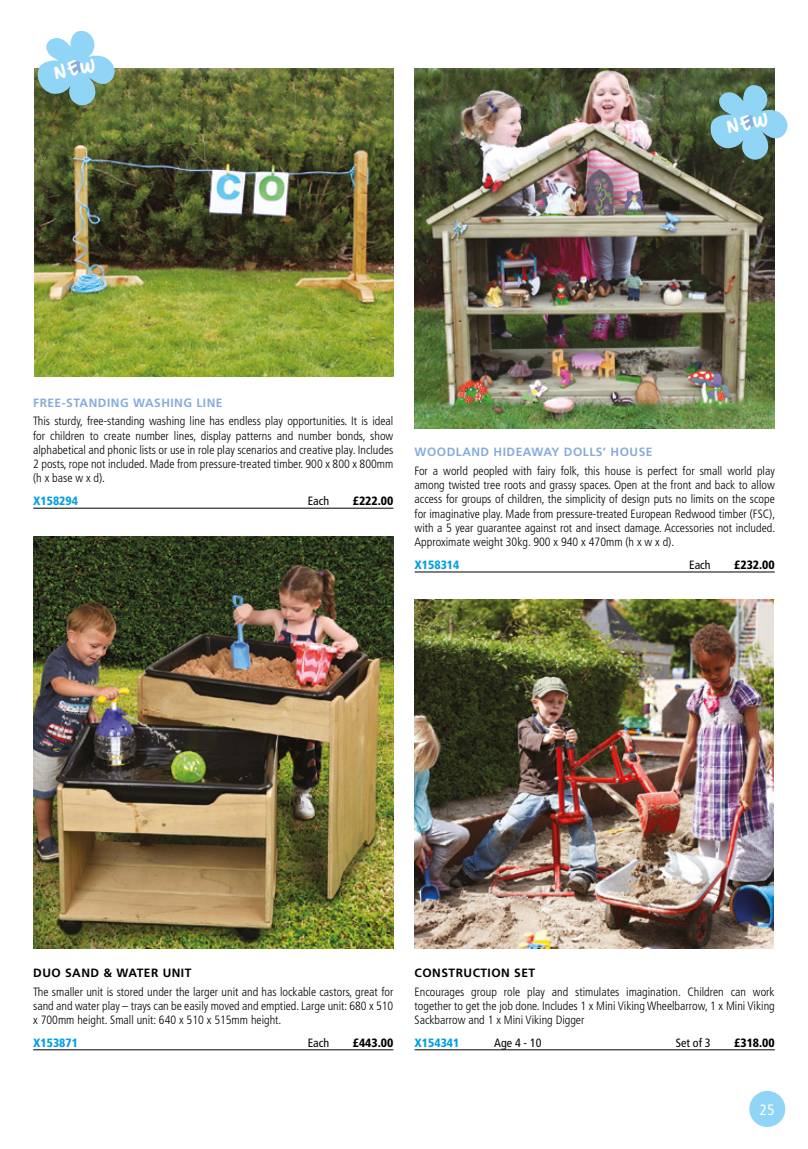
<style>
.page{position:relative;width:808px;height:1149px;background:#fff}
.page>*{position:absolute;margin:0;border:0;box-sizing:border-box;transform-origin:0 0}
.t1{font:condensed 15px "Frutiger LT Std";color:#fff}
.t2{font:300 condensed 12px/14.2px "Frutiger LT Std";color:#000;text-align:justify}
.t3{font:700 12px "Frutiger LT Std";letter-spacing:.04em;color:#86acdc}
.t4{font:700 12px "Frutiger LT Std";letter-spacing:.04em;color:#000}
.t5{font:900 condensed 12px "Frutiger LT Std";color:#009fe3}
.t6{font:900 condensed 12px "Frutiger LT Std";color:#000}
.t7{font:condensed 12px "Frutiger LT Std";color:#000}
</style>
<div class="page">
<div style="left:748px;top:1089px;width:38px;height:38px;background:#90d4f6;border-radius:50%"></div>
<div style="left:748px;top:1089px;width:39px;height:39px;border:2px solid #fff;border-radius:50%"></div>
<hr style="left:33px;top:508px;width:360px;height:1px;background:#000">
<hr style="left:33px;top:1049px;width:360px;height:1px;background:#000">
<hr style="left:415px;top:571px;width:360px;height:1px;background:#000">
<hr style="left:415px;top:1049px;width:360px;height:1px;background:#000">
<img style="left:34px;top:68px;width:359px;height:308px">
<img style="left:415px;top:68px;width:360px;height:360px">
<img style="left:415px;top:599px;width:359px;height:349px">
<img style="left:33px;top:536px;width:360px;height:412px">
<svg style="left:37px;top:30px;width:78px;height:75px"></svg>
<svg style="left:709px;top:84px;width:79px;height:76px;background:#86b0ba"></svg>
<p class="t3" style="left:33px;top:395px;width:191px">FREE-STANDING WASHING LINE</p>
<p class="t2" style="left:33px;top:414px;width:362px">This sturdy, free-standing washing line has endless play opportunities. It is ideal for children to create number lines, display patterns and number bonds, show alphabetical and phonic lists or use in role play scenarios and creative play. Includes 2 posts, rope not included. Made from pressure-treated timber. 900 x 800 x 800mm (h x base w x d).</p>
<p class="t5" style="left:33px;top:493px;width:46px">X158294</p>
<p class="t7" style="left:308px;top:494px;width:23px">Each</p>
<p class="t6" style="left:353px;top:493px;width:42px">£222.00</p>
<p class="t3" style="left:415px;top:445px;width:239px">WOODLAND HIDEAWAY DOLLS’ HOUSE</p>
<p class="t2" style="left:415px;top:463px;width:362px">For a world peopled with fairy folk, this house is perfect for small world play among twisted tree roots and grassy spaces. Open at the front and back to allow access for groups of children, the simplicity of design puts no limits on the scope for imaginative play. Made from pressure-treated European Redwood timber (FSC), with a 5 year guarantee against rot and insect damage. Accessories not included.<br>Approximate weight 30kg. 900 x 940 x 470mm (h x w x d).</p>
<p class="t5" style="left:415px;top:557px;width:46px">X158314</p>
<p class="t7" style="left:689px;top:557px;width:23px">Each</p>
<p class="t6" style="left:734px;top:557px;width:42px">£232.00</p>
<p class="t4" style="left:33px;top:965px;width:160px">DUO SAND &amp; WATER UNIT</p>
<p class="t2" style="left:33px;top:984px;width:362px">The smaller unit is stored under the larger unit and has lockable castors, great for sand and water play – trays can be easily moved and emptied. Large unit: 680 x 510 x 700mm height. Small unit: 640 x 510 x 515mm height.</p>
<p class="t5" style="left:33px;top:1035px;width:46px">X153871</p>
<p class="t7" style="left:308px;top:1035px;width:23px">Each</p>
<p class="t6" style="left:353px;top:1035px;width:42px">£443.00</p>
<p class="t4" style="left:415px;top:965px;width:122px">CONSTRUCTION SET</p>
<p class="t2" style="left:415px;top:984px;width:362px">Encourages group role play and stimulates imagination. Children can work together to get the job done. Includes 1 x Mini Viking Wheelbarrow, 1 x Mini Viking Sackbarrow and 1 x Mini Viking Digger</p>
<p class="t5" style="left:415px;top:1035px;width:46px">X154341</p>
<p class="t7" style="left:494px;top:1035px;width:49px">Age 4 - 10</p>
<p class="t7" style="left:676px;top:1035px;width:36px">Set of 3</p>
<p class="t6" style="left:734px;top:1035px;width:42px">£318.00</p>
<p class="t1" style="left:760px;top:1100px;width:17px">25</p>
</div>
